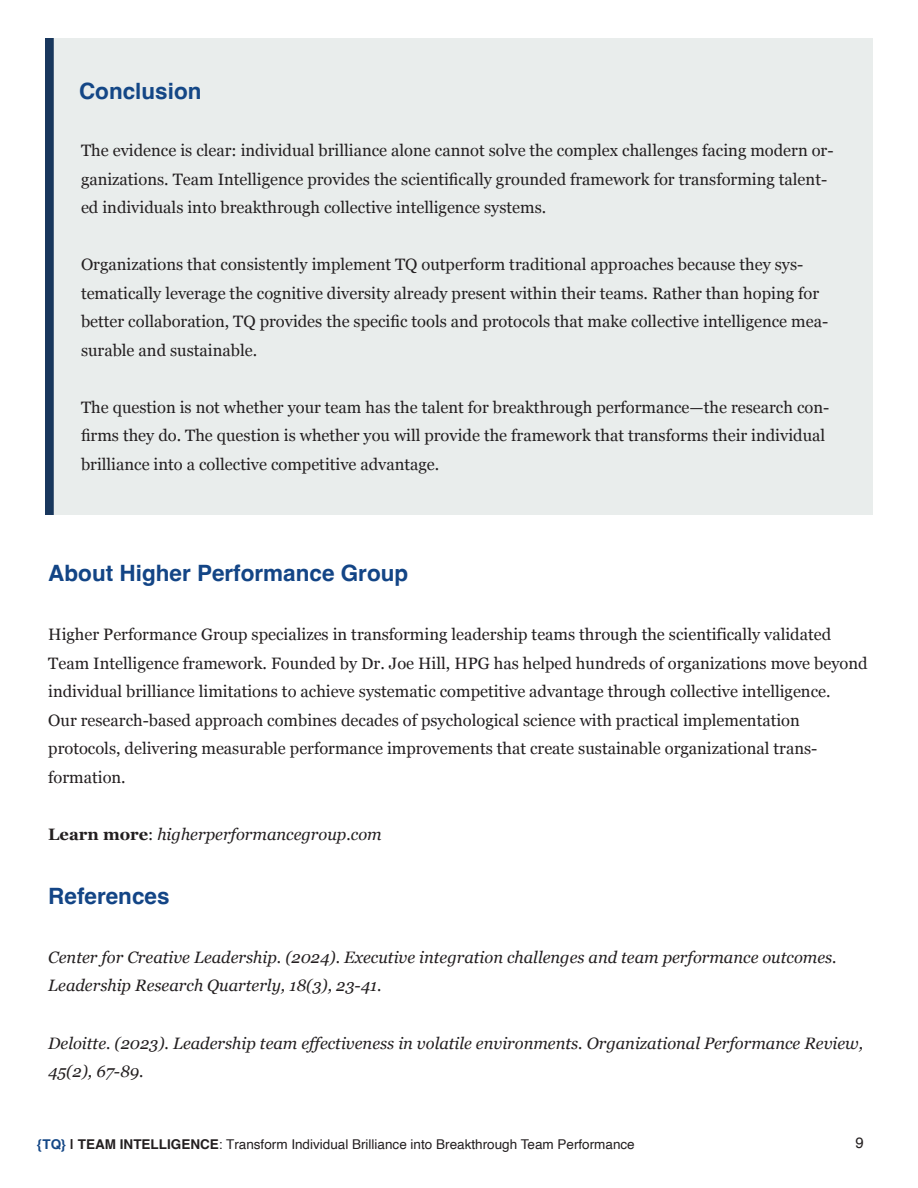
<style>
.page{position:relative;width:918px;height:1188px;background:#fff}
.page>*{position:absolute;margin:0;border:0;box-sizing:border-box;transform-origin:0 0}
.t1{font:700 22.5px "Helvetica";color:#134586}
.t2{font:700 22.5px "Helvetica";color:#144786}
.t3{font:16.5px/28.5px "Georgia";color:#231f20}
.t4{font:italic 16.5px/28.5px "Georgia";color:#231f20}
.t5{font:15px "Helvetica";color:#231f20}
.t6{font:13.5px "Helvetica";color:#231f20}
.s1{font-weight:700;font-style:normal}
.s2{font-style:normal}
.s3{font-weight:700;color:#144786}
.s4{font-weight:700}
</style>
<div class="page">
<div style="left:46px;top:39px;width:827px;height:476px;background:#e9edec"></div>
<h1 class="t2" style="left:79px;top:78px;width:124px">Conclusion</h1>
<p class="t3" style="left:81px;top:136px;width:754px">The evidence is clear: individual brilliance alone cannot solve the complex challenges facing modern or&shy;ganizations. Team Intelligence provides the scientifically grounded framework for transforming talent&shy;ed individuals into breakthrough collective intelligence systems.</p>
<p class="t3" style="left:81px;top:250px;width:749px">Organizations that consistently implement TQ outperform traditional approaches because they sys&shy;tematically leverage the cognitive diversity already present within their teams. Rather than hoping for better collaboration, TQ provides the specific tools and protocols that make collective intelligence mea&shy;surable and sustainable.</p>
<p class="t3" style="left:81px;top:392px;width:750px">The question is not whether your team has the talent for breakthrough performance—the research con&shy;firms they do. The question is whether you will provide the framework that transforms their individual brilliance into a collective competitive advantage.</p>
<h1 class="t1" style="left:48px;top:560px;width:362px">About Higher Performance Group</h1>
<p class="t3" style="left:48px;top:620px;width:821px">Higher Performance Group specializes in transforming leadership teams through the scientifically validated Team Intelligence framework. Founded by Dr. Joe Hill, HPG has helped hundreds of organizations move beyond individual brilliance limitations to achieve systematic competitive advantage through collective intelligence.<br>Our research-based approach combines decades of psychological science with practical implementation protocols, delivering measurable performance improvements that create sustainable organizational trans&shy;formation.</p>
<p class="t4" style="left:48px;top:819px;width:335px"><span class="s1">Learn more</span><span class="s2">:</span> higherperformancegroup.com</p>
<h1 class="t1" style="left:48px;top:883px;width:123px">References</h1>
<p class="t4" style="left:48px;top:942px;width:790px">Center for Creative Leadership. (2024). Executive integration challenges and team performance outcomes.<br>Leadership Research Quarterly, 18(3), 23-41.</p>
<p class="t4" style="left:48px;top:1028px;width:817px">Deloitte. (2023). Leadership team effectiveness in volatile environments. Organizational Performance Review,<br>45(2), 67-89.</p>
<p class="t6" style="left:37px;top:1134px;width:599px"><span class="s3">{TQ}</span> <span class="s4">| TEAM INTELLIGENCE</span>: Transform Individual Brilliance into Breakthrough Team Performance</p>
<p class="t5" style="left:856px;top:1131px;width:10px">9</p>
</div>
